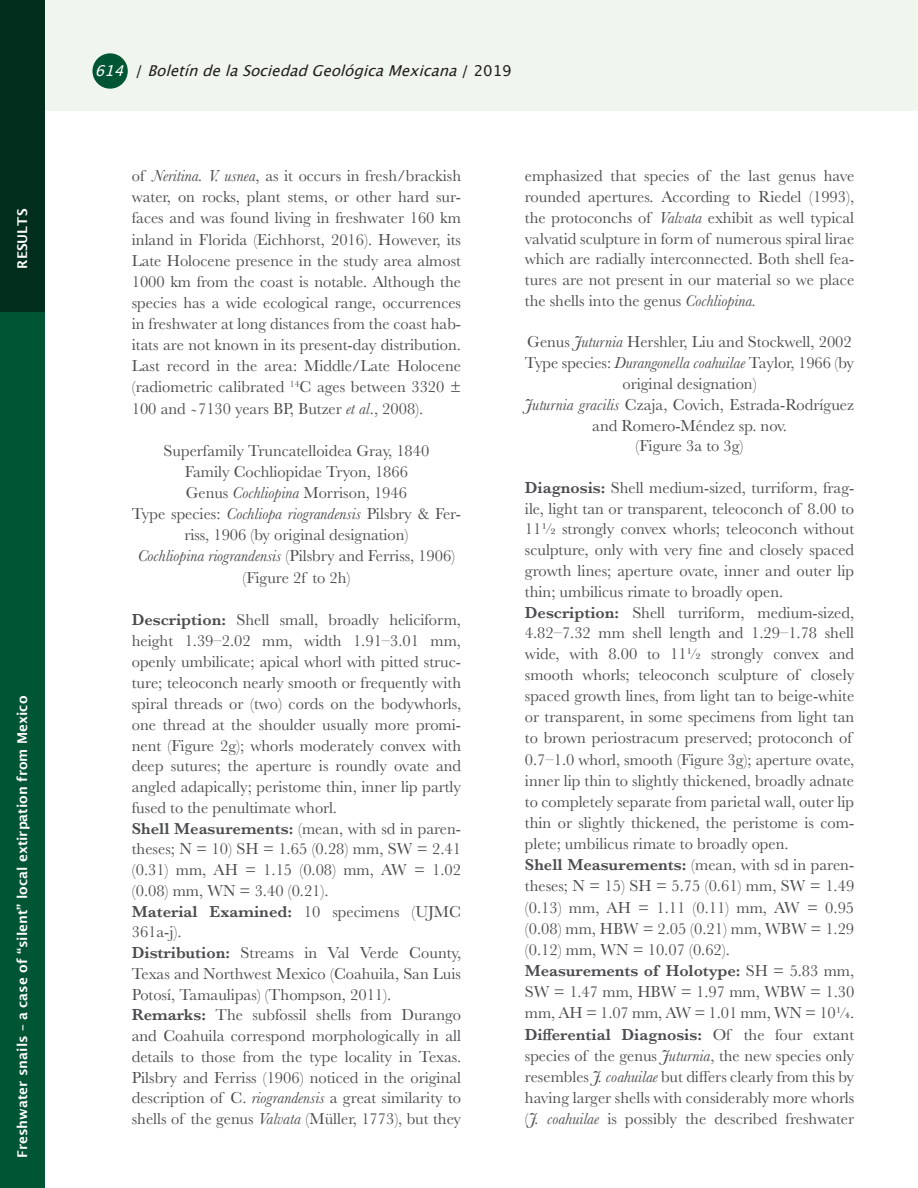
<style>
.page{position:relative;width:918px;height:1188px;background:#fff}
.page>*{position:absolute;margin:0;border:0;box-sizing:border-box;transform-origin:0 0}
.Indented-text{font:16.5px/21.1px "Baskerville";color:#4b4c4d;text-align:justify}
.Indented-text-2{font:italic 16.5px "Baskerville";color:#4b4c4d}
.t1{font:italic 15px "Lucida Grande";color:#231f20}
.Section{font:600 13.5px "Lucida Sans";color:#fff}
.s1{color:#fff}
.s2{font-style:normal}
.s3{font-style:italic}
.s4{font-weight:600}
</style>
<div class="page">
<div style="left:0;top:311px;width:44px;height:877px;background:#005534"></div>
<div style="left:45px;top:0;width:873px;height:111px;background:#f0f6ed"></div>
<div style="left:92px;top:53px;width:36px;height:36px;background:#005534;border-radius:50%"></div>
<div style="left:0;top:0;width:44px;height:311px;background:#012d1c"></div>
<p class="Section" style="left:15px;top:269px;width:61px;rotate:-90deg">RESULTS</p>
<p class="Section" style="left:15px;top:1158px;width:464px;rotate:-90deg">Freshwater snails – a case of “silent” local extirpation from Mexico</p>
<p class="t1" style="left:95px;top:62px;width:418px"><span class="s1">614</span> <span class="s2">/</span> BoletíndelaSociedadGeológicaMexicana<span class="s2">/ 2 0 1 9</span></p>
<p class="Indented-text" style="left:132px;top:165px;width:331px">of <span class="s3">Neritina. V. usnea</span>, as it occurs in fresh/brackish water, on rocks, plant stems, or other hard sur&shy;faces and was found living in freshwater 160 km inland in Florida (Eichhorst, 2016). However, its Late Holocene presence in the study area almost 1000 km from the coast is notable. Although the species has a wide ecological range, occurrences in freshwater at long distances from the coast hab&shy;itats are not known in its present-day distribution.<br>Last record in the area: Middle/Late Holocene (radiometric calibrated <sup>14</sup>C ages between 3320 ± 100 and ̴7130 years BP, Butzer <span class="s3">et al</span>., 2008).</p>
<p class="Indented-text" style="left:164px;top:440px;width:267px">Superfamily Truncatelloidea Gray, 1840</p>
<p class="Indented-text" style="left:185px;top:461px;width:225px">Family Cochliopidae Tryon, 1866</p>
<p class="Indented-text" style="left:186px;top:482px;width:223px">Genus <span class="s3">Cochliopina</span> Morrison, 1946</p>
<p class="Indented-text" style="left:132px;top:503px;width:331px;text-align:center">Type species: <span class="s3">Cochliopa riograndensis</span> Pilsbry &amp; Fer&shy;riss, 1906 (by original designation)</p>
<p class="Indented-text-2" style="left:138px;top:545px;width:319px">Cochliopina riograndensis <span class="s2">(Pilsbry and Ferriss, 1906)</span></p>
<p class="Indented-text" style="left:242px;top:567px;width:110px">(Figure 2f to 2h)</p>
<p class="Indented-text" style="left:132px;top:609px;width:331px"><span class="s4">Description:</span> Shell small, broadly heliciform, height 1.39–2.02 mm, width 1.91–3.01 mm, openly umbilicate; apical whorl with pitted struc&shy;ture; teleoconch nearly smooth or frequently with spiral threads or (two) cords on the bodywhorls, one thread at the shoulder usually more promi&shy;nent (Figure 2g); whorls moderately convex with deep sutures; the aperture is roundly ovate and angled adapically; peristome thin, inner lip partly fused to the penultimate whorl.</p>
<p class="Indented-text" style="left:132px;top:818px;width:331px;line-height:20.7px"><span class="s4">Shell Measurements:</span> (mean, with sd in paren&shy;theses; N = 10) SH = 1.65 (0.28) mm, SW = 2.41 (0.31) mm, AH = 1.15 (0.08) mm, AW = 1.02 (0.08) mm, WN = 3.40 (0.21).</p>
<p class="Indented-text" style="left:132px;top:901px;width:331px;line-height:20.7px"><span class="s4">Material Examined:</span> 10 specimens (UJMC<br>361a-j).</p>
<p class="Indented-text" style="left:132px;top:943px;width:331px;line-height:20.7px"><span class="s4">Distribution:</span> Streams in Val Verde County, Texas and Northwest Mexico (Coahuila, San Luis Potosí, Tamaulipas) (Thompson, 2011).</p>
<p class="Indented-text" style="left:132px;top:1005px;width:331px;line-height:20.7px"><span class="s4">Remarks:</span> The subfossil shells from Durango and Coahuila correspond morphologically in all details to those from the type locality in Texas.<br>Pilsbry and Ferriss (1906) noticed in the original description of C. <span class="s3">riograndensis</span> a great similarity to shells of the genus <span class="s3">Valvata</span> (Müller, 1773), but they</p>
<p class="Indented-text" style="left:525px;top:166px;width:331px">emphasized that species of the last genus have rounded apertures. According to Riedel (1993), the protoconchs of <span class="s3">Valvata</span> exhibit as well typical valvatid sculpture in form of numerous spiral lirae which are radially interconnected. Both shell fea&shy;tures are not present in our material so we place the shells into the genus <span class="s3">Cochliopina.</span></p>
<p class="Indented-text" style="left:527px;top:332px;width:326px">Genus <span class="s3">Juturnia</span> Hershler, Liu and Stockwell, 2002</p>
<p class="Indented-text" style="left:525px;top:353px;width:331px;text-align:center">Type species: <span class="s3">Durangonella coahuilae</span> Taylor, 1966 (by original designation)</p>
<p class="Indented-text" style="left:525px;top:394px;width:331px;text-align:center"><span class="s3">Juturnia gracilis</span> Czaja, Covich, Estrada-Rodríguez and Romero-Méndez sp. nov.</p>
<p class="Indented-text" style="left:636px;top:436px;width:109px">(Figure 3a to 3g)</p>
<p class="Indented-text" style="left:525px;top:477px;width:331px"><span class="s4">Diagnosis:</span> Shell medium-sized, turriform, frag&shy;ile, light tan or transparent, teleoconch of 8.00 to 11½ strongly convex whorls; teleoconch without sculpture, only with very fine and closely spaced growth lines; aperture ovate, inner and outer lip thin; umbilicus rimate to broadly open.</p>
<p class="Indented-text" style="left:525px;top:602px;width:331px;text-align:left"><span class="s4">Description:</span> Shell turriform, medium-sized, 4.82–7.32 mm shell length and 1.29–1.78 shell wide, with 8.00 to 11½ strongly convex and smooth whorls; teleoconch sculpture of closely spaced growth lines, from light tan to beige-white or transparent, in some specimens from light tan to brown periostracum preserved; protoconch of 0.7–1.0 whorl, smooth (Figure 3g); aperture ovate, inner lip thin to slightly thickened, broadly adnate to completely separate from parietal wall, outer lip thin or slightly thickened, the peristome is com&shy;plete; umbilicus rimate to broadly open.</p>
<p class="Indented-text" style="left:525px;top:855px;width:331px"><span class="s4">Shell Measurements:</span> (mean, with sd in paren&shy;theses; N = 15) SH = 5.75 (0.61) mm, SW = 1.49 (0.13) mm, AH = 1.11 (0.11) mm, AW = 0.95 (0.08) mm, HBW = 2.05 (0.21) mm, WBW = 1.29 (0.12) mm, WN = 10.07 (0.62).</p>
<p class="Indented-text" style="left:525px;top:960px;width:331px"><span class="s4">Measurements of Holotype:</span> SH = 5.83 mm, SW = 1.47 mm, HBW = 1.97 mm, WBW = 1.30 mm, AH = 1.07 mm, AW = 1.01 mm, WN = 10¼.</p>
<p class="Indented-text" style="left:525px;top:1024px;width:331px"><span class="s4">Differential Diagnosis:</span> Of the four extant species of the genus <span class="s3">Juturnia</span>, the new species only resembles <span class="s3">J. coahuilae</span> but differs clearly from this by having larger shells with considerably more whorls (<span class="s3">J. coahuilae</span> is possibly the described freshwater</p>
</div>
